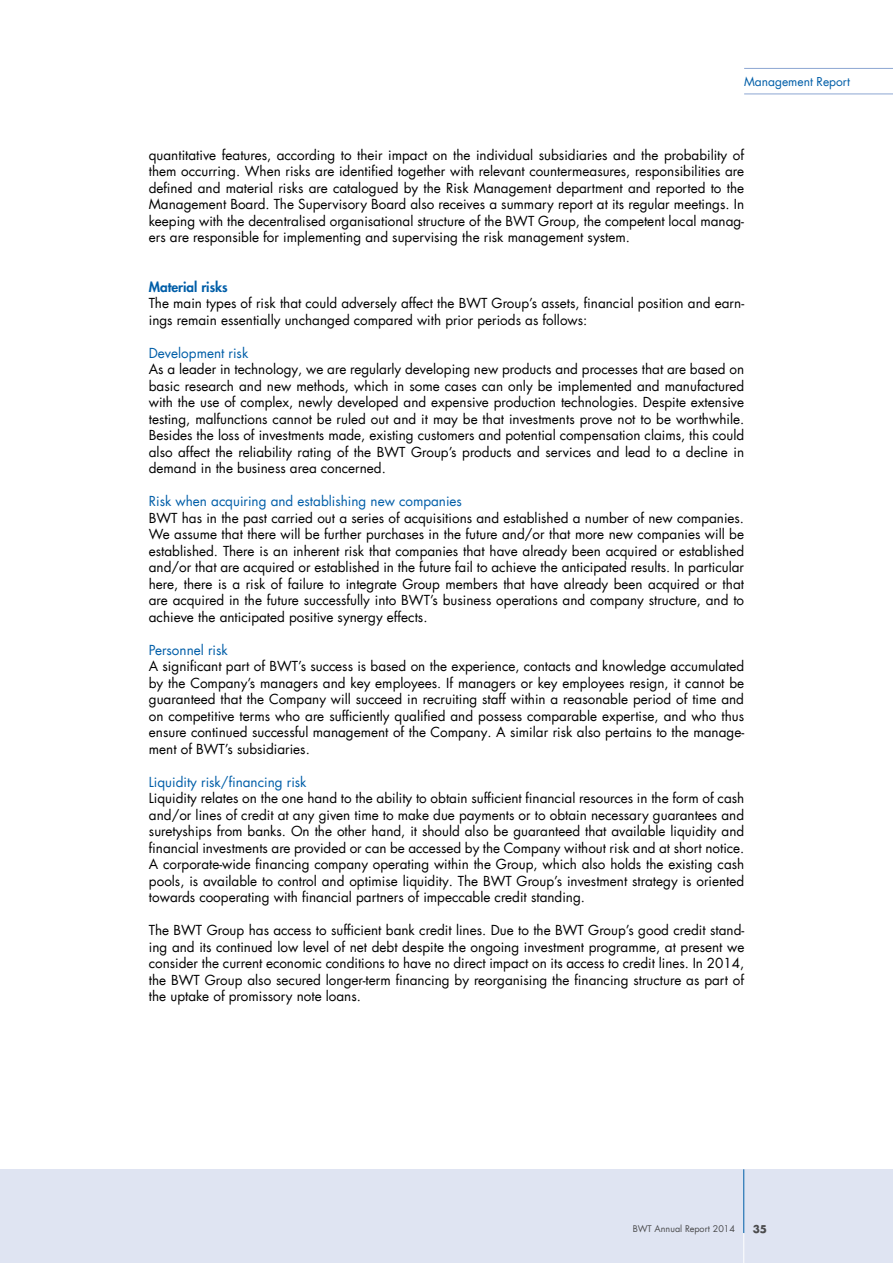
<style>
.page{position:relative;width:893px;height:1263px;background:#fff}
.page>*{position:absolute;margin:0;border:0;box-sizing:border-box;transform-origin:0 0}
.t1{font:13.5px/16.5px "Futura Com";color:#000;text-align:justify}
.t2{font:13.5px "Futura Com";color:#005ea8}
.t3{font:800 13.5px "Futura Com";color:#005ea8}
.t4{font:12px "Futura Com";color:#005ea8}
.t5{font:700 10.5px "Futura Com";color:#4b4b4d}
.t6{font:9px "Futura Com";color:#4b4b4d}
</style>
<div class="page">
<hr style="left:744px;top:68px;width:149px;height:1px;background:#8ca6d2">
<hr style="left:744px;top:94px;width:149px;height:1px;background:#8ca6d2">
<div style="left:0;top:1169px;width:893px;height:94px;background:#dfe4f2"></div>
<hr style="left:743px;top:1169px;width:1px;height:64px;background:#005ea8">
<hr style="left:743px;top:1233px;width:1px;height:30px;background:#fff">
<p class="t4" style="left:744px;top:73px;width:107px">Management Report</p>
<p class="t1" style="left:149px;top:147px;width:597px">quantitative features, according to their impact on the individual subsidiaries and the probability of them occurring. When risks are identified together with relevant countermeasures, responsibilities are defined and material risks are catalogued by the Risk Management department and reported to the Management Board. The Supervisory Board also receives a summary report at its regular meetings. In keeping with the decentralised organisational structure of the BWT Group, the competent local manag&shy;ers are responsible for implementing and supervising the risk management system.</p>
<p class="t3" style="left:149px;top:277px;width:80px">Material risks</p>
<p class="t1" style="left:149px;top:295px;width:597px">The main types of risk that could adversely affect the BWT Group’s assets, financial position and earn&shy;ings remain essentially unchanged compared with prior periods as follows:</p>
<p class="t2" style="left:149px;top:344px;width:101px">Development risk</p>
<p class="t1" style="left:149px;top:361px;width:597px">As a leader in technology, we are regularly developing new products and processes that are based on basic research and new methods, which in some cases can only be implemented and manufactured with the use of complex, newly developed and expensive production technologies. Despite extensive testing, malfunctions cannot be ruled out and it may be that investments prove not to be worthwhile.<br>Besides the loss of investments made, existing customers and potential compensation claims, this could also affect the reliability rating of the BWT Group’s products and services and lead to a decline in demand in the business area concerned.</p>
<p class="t2" style="left:149px;top:492px;width:315px">Risk when acquiring and establishing new companies</p>
<p class="t1" style="left:149px;top:510px;width:597px">BWT has in the past carried out a series of acquisitions and established a number of new companies.<br>We assume that there will be further purchases in the future and/or that more new companies will be established. There is an inherent risk that companies that have already been acquired or established and/or that are acquired or established in the future fail to achieve the anticipated results. In particular here, there is a risk of failure to integrate Group members that have already been acquired or that are acquired in the future successfully into BWT’s business operations and company structure, and to achieve the anticipated positive synergy effects.</p>
<p class="t2" style="left:149px;top:641px;width:81px">Personnel risk</p>
<p class="t1" style="left:149px;top:658px;width:597px">A significant part of BWT’s success is based on the experience, contacts and knowledge accumulated by the Company’s managers and key employees. If managers or key employees resign, it cannot be guaranteed that the Company will succeed in recruiting staff within a reasonable period of time and on competitive terms who are sufficiently qualified and possess comparable expertise, and who thus ensure continued successful management of the Company. A similar risk also pertains to the manage&shy;ment of BWT’s subsidiaries.</p>
<p class="t2" style="left:149px;top:773px;width:159px">Liquidity risk/financing risk</p>
<p class="t1" style="left:149px;top:790px;width:597px">Liquidity relates on the one hand to the ability to obtain sufficient financial resources in the form of cash and/or lines of credit at any given time to make due payments or to obtain necessary guarantees and suretyships from banks. On the other hand, it should also be guaranteed that available liquidity and financial investments are provided or can be accessed by the Company without risk and at short notice.<br>A corporate-wide financing company operating within the Group, which also holds the existing cash pools, is available to control and optimise liquidity. The BWT Group’s investment strategy is oriented towards cooperating with financial partners of impeccable credit standing.</p>
<p class="t1" style="left:149px;top:922px;width:597px">The BWT Group has access to sufficient bank credit lines. Due to the BWT Group’s good credit stand&shy;ing and its continued low level of net debt despite the ongoing investment programme, at present we consider the current economic conditions to have no direct impact on its access to credit lines. In 2014, the BWT Group also secured longer-term financing by reorganising the financing structure as part of the uptake of promissory note loans.</p>
<p class="t6" style="left:633px;top:1223px;width:104px">BWT Annual Report 2014</p>
<p class="t5" style="left:753px;top:1220px;width:16px">35</p>
</div>
